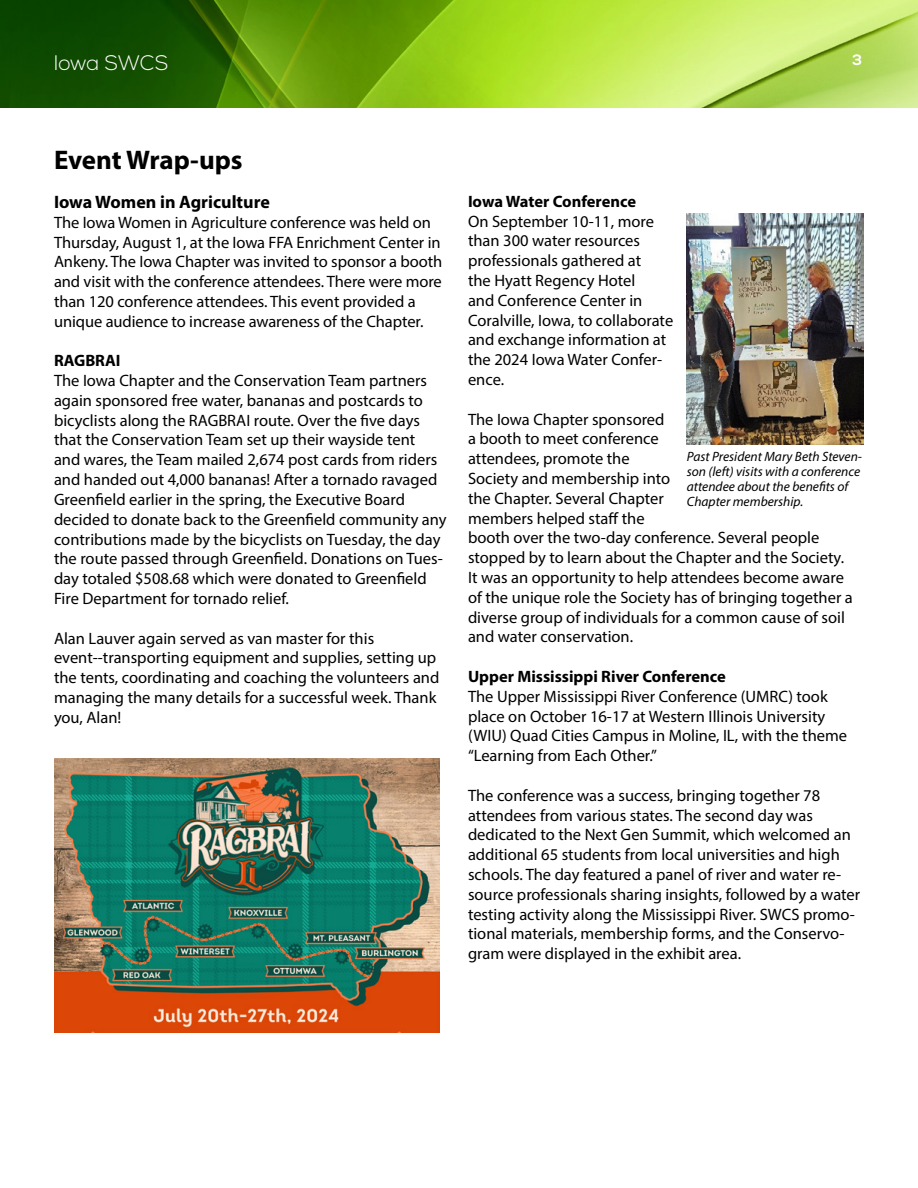
<style>
.page{position:relative;width:918px;height:1188px;background:#fff}
.page>*{position:absolute;margin:0;border:0;box-sizing:border-box;transform-origin:0 0}
.t1{font:700 27px "Myriad Pro";letter-spacing:-.005em;color:#000}
.t2{font:300 21px "Nexa";color:#fff}
.t3{font:700 18px "Myriad Pro";color:#000}
.t4{font:16.5px/19.8px "Myriad Pro";color:#000}
.t5{font:700 16.5px "Myriad Pro";color:#000}
.t6{font:700 15px "Nexa";color:#fff}
.t7{font:italic 13.5px/15px "Myriad Pro";color:#000}
</style>
<div class="page">
<img style="left:0;top:0;width:918px;height:108px">
<img style="left:54px;top:758px;width:386px;height:274px">
<img style="left:687px;top:214px;width:177px;height:231px">
<p class="t2" style="left:54px;top:50px;width:116px">Iowa SWCS</p>
<p class="t6" style="left:853px;top:51px;width:11px">3</p>
<h1 class="t1" style="left:54px;top:142px;width:190px">Event Wrap-ups</h1>
<p class="t3" style="left:54px;top:190px;width:217px">Iowa Women in Agriculture</p>
<p class="t4" style="left:54px;top:212px;width:390px">The Iowa Women in Agriculture conference was held on Thursday, August 1, at the Iowa FFA Enrichment Center in Ankeny. The Iowa Chapter was invited to sponsor a booth and visit with the conference attendees. There were more than 120 conference attendees. This event provided a unique audience to increase awareness of the Chapter.</p>
<p class="t5" style="left:54px;top:350px;width:68px">RAGBRAI</p>
<p class="t4" style="left:54px;top:370px;width:394px">The Iowa Chapter and the Conservation Team partners again sponsored free water, bananas and postcards to bicyclists along the RAGBRAI route. Over the five days that the Conservation Team set up their wayside tent<br>and wares, the Team mailed 2,674 post cards from riders and handed out 4,000 bananas! After a tornado ravaged Greenfield earlier in the spring, the Executive Board decided to donate back to the Greenfield community any contributions made by the bicyclists on Tuesday, the day the route passed through Greenfield. Donations on Tues&shy;day totaled $508.68 which were donated to Greenfield Fire Department for tornado relief.</p>
<p class="t4" style="left:54px;top:628px;width:387px">Alan Lauver again served as van master for this event--transporting equipment and supplies, setting up the tents, coordinating and coaching the volunteers and managing the many details for a successful week. Thank you, Alan!</p>
<p class="t5" style="left:468px;top:190px;width:170px">Iowa Water Conference</p>
<p class="t4" style="left:468px;top:211px;width:207px">On September 10-11, more than 300 water resources professionals gathered at<br>the Hyatt Regency Hotel<br>and Conference Center in<br>Coralville, Iowa, to collaborate and exchange information at the 2024 Iowa Water Confer&shy;ence.</p>
<p class="t4" style="left:468px;top:409px;width:386px">The Iowa Chapter sponsored<br>a booth to meet conference<br>attendees, promote the<br>Society and membership into<br>the Chapter. Several Chapter<br>members helped staff the<br>booth over the two-day conference. Several people stopped by to learn about the Chapter and the Society.<br>It was an opportunity to help attendees become aware of the unique role the Society has of bringing together a diverse group of individuals for a common cause of soil and water conservation.</p>
<p class="t5" style="left:468px;top:666px;width:259px">Upper Mississippi River Conference</p>
<p class="t4" style="left:468px;top:686px;width:381px">The Upper Mississippi River Conference (UMRC) took place on October 16-17 at Western Illinois University (WIU) Quad Cities Campus in Moline, IL, with the theme “Learning from Each Other.”</p>
<p class="t4" style="left:468px;top:785px;width:394px">The conference was a success, bringing together 78 attendees from various states. The second day was dedicated to the Next Gen Summit, which welcomed an additional 65 students from local universities and high schools. The day featured a panel of river and water re&shy;source professionals sharing insights, followed by a water testing activity along the Mississippi River. SWCS promo&shy;tional materials, membership forms, and the Conservo&shy;gram were displayed in the exhibit area.</p>
<p class="t7" style="left:687px;top:449px;width:177px">Past President Mary Beth Steven&shy;son (left) visits with a conference attendee about the benefits of<br>Chapter membership.</p>
</div>
